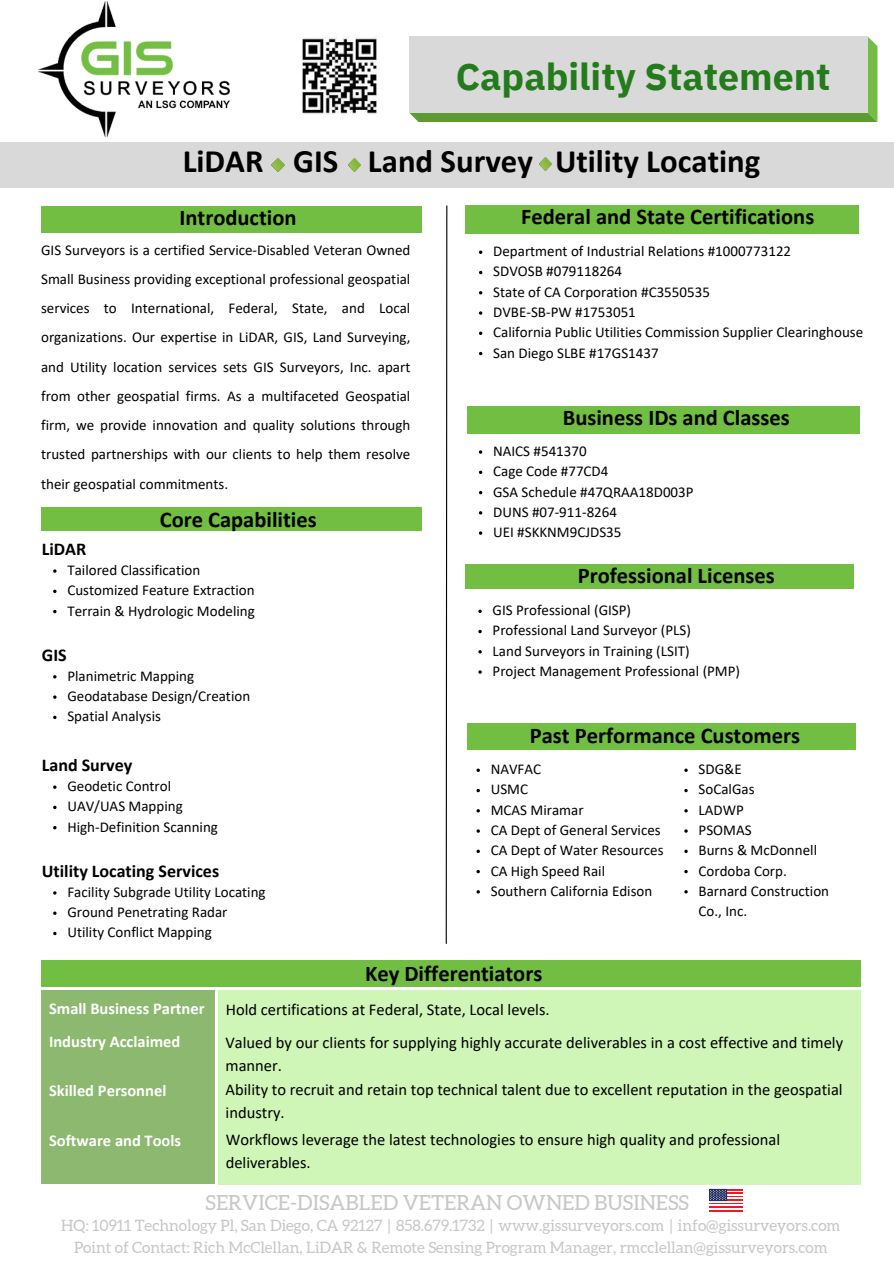
<style>
.page{position:relative;width:894px;height:1264px;background:#fff}
.page>*{position:absolute;margin:0;border:0;box-sizing:border-box;transform-origin:0 0}
.t1{font:700 37.5px "IBM Plex Sans";color:#247b1c}
.t2{font:700 32.7px "Calibri";color:#000}
.t3{font:700 22.5px "Calibri";color:#000}
.t4{font:20.85px "Aleo";color:#c7c7c7}
.t5{font:700 18px "Calibri";color:#000}
.t6{font:16.5px/22.5px "Calibri";color:#000}
.t7{font:700 16.5px "Calibri";color:#fff}
.t8{font:15.6px "Aleo";color:#c7c7c7}
.t9{font:15px/29.2px "Calibri";color:#000}
</style>
<div class="page">
<svg style="left:409px;top:37px;width:468px;height:85px;background:#6ca747"></svg>
<div style="left:409px;top:37px;width:458px;height:75px;background:#d9d9d9"></div>
<svg style="left:445px;top:205px;width:3px;height:739px"></svg>
<div style="left:0;top:142px;width:893px;height:46px;background:#d9d9d9"></div>
<svg style="left:272px;top:159px;width:12px;height:12px"></svg>
<svg style="left:348px;top:159px;width:13px;height:12px"></svg>
<svg style="left:539px;top:158px;width:12px;height:12px"></svg>
<div style="left:465px;top:205px;width:393px;height:29px;background:#72be42"></div>
<div style="left:467px;top:406px;width:392px;height:28px;background:#72be42"></div>
<div style="left:465px;top:564px;width:388px;height:25px;background:#72be42"></div>
<div style="left:467px;top:723px;width:388px;height:26px;background:#72be42"></div>
<img style="left:302px;top:37px;width:75px;height:77px">
<div style="left:41px;top:959px;width:819px;height:27px;background:#72be42"></div>
<div style="left:41px;top:206px;width:381px;height:26px;background:#72be42"></div>
<div style="left:41px;top:507px;width:380px;height:24px;background:#72be42"></div>
<div style="left:218px;top:990px;width:642px;height:194px;background:#cff5b7"></div>
<div style="left:41px;top:990px;width:174px;height:193px;background:#8cb96f"></div>
<hr style="left:709px;top:1188px;width:33px;height:2px;background:#ec1b24">
<hr style="left:709px;top:1192px;width:33px;height:2px;background:#ec1b24">
<hr style="left:709px;top:1195px;width:33px;height:2px;background:#ec1b24">
<hr style="left:709px;top:1199px;width:33px;height:1px;background:#ec1b24">
<hr style="left:709px;top:1202px;width:33px;height:2px;background:#ec1b24">
<hr style="left:709px;top:1206px;width:33px;height:1px;background:#ec1b24">
<hr style="left:709px;top:1209px;width:33px;height:2px;background:#ec1b24">
<svg style="left:709px;top:1188px;width:18px;height:13px"></svg>
<svg style="left:709px;top:1189px;width:17px;height:11px"></svg>
<img style="left:38px;top:1px;width:192px;height:137px">
<svg style="left:476px;top:768px;width:4px;height:4px"></svg>
<svg style="left:476px;top:788px;width:4px;height:4px"></svg>
<svg style="left:476px;top:809px;width:4px;height:3px"></svg>
<svg style="left:476px;top:849px;width:4px;height:4px"></svg>
<svg style="left:476px;top:869px;width:4px;height:4px"></svg>
<svg style="left:476px;top:890px;width:4px;height:3px"></svg>
<svg style="left:479px;top:250px;width:3px;height:4px"></svg>
<svg style="left:479px;top:311px;width:3px;height:4px"></svg>
<svg style="left:479px;top:331px;width:3px;height:4px"></svg>
<svg style="left:479px;top:450px;width:3px;height:4px"></svg>
<svg style="left:479px;top:470px;width:3px;height:4px"></svg>
<svg style="left:479px;top:531px;width:3px;height:4px"></svg>
<p class="t1" style="left:455px;top:51px;width:376px">Capability Statement</p>
<p class="t2" style="left:183px;top:147px;width:579px">LiDAR GIS Land Survey Utility Locating</p>
<p class="t3" style="left:179px;top:208px;width:118px">Introduction</p>
<h6 class="t9" style="left:41px;top:236px;width:371px;text-align:justify">GIS Surveyors is a certified Service-Disabled Veteran Owned Small Business providing exceptional professional geospatial services to International, Federal, State, and Local organizations. Our expertise in LiDAR, GIS, Land Surveying, and Utility location services sets GIS Surveyors, Inc. apart from other geospatial firms. As a multifaceted Geospatial firm, we provide innovation and quality solutions through trusted partnerships with our clients to help them resolve their geospatial commitments.</h6>
<p class="t3" style="left:160px;top:510px;width:158px">Core Capabilities</p>
<h4 class="t5" style="left:42px;top:541px;width:46px">LiDAR</h4>
<p class="t9" style="left:67px;top:556px;width:134px">Tailored Classification</p>
<p class="t9" style="left:67px;top:577px;width:189px">Customized Feature Extraction</p>
<p class="t9" style="left:67px;top:597px;width:189px">Terrain &amp; Hydrologic Modeling</p>
<p class="t5" style="left:42px;top:647px;width:26px">GIS</p>
<p class="t9" style="left:67px;top:662px;width:128px">Planimetric Mapping</p>
<h4 class="t9" style="left:67px;top:682px;width:184px">Geodatabase Design/Creation</h4>
<p class="t9" style="left:67px;top:703px;width:95px">Spatial Analysis</p>
<p class="t5" style="left:42px;top:757px;width:92px">Land Survey</p>
<p class="t9" style="left:67px;top:772px;width:105px">Geodetic Control</p>
<p class="t9" style="left:67px;top:793px;width:117px">UAV/UAS Mapping</p>
<h4 class="t9" style="left:67px;top:813px;width:152px">High-Definition Scanning</h4>
<p class="t5" style="left:42px;top:863px;width:179px">Utility Locating Services</p>
<p class="t9" style="left:67px;top:878px;width:200px">Facility Subgrade Utility Locating</p>
<p class="t9" style="left:67px;top:898px;width:161px">Ground Penetrating Radar</p>
<p class="t9" style="left:67px;top:919px;width:146px">Utility Conflict Mapping</p>
<p class="t3" style="left:521px;top:207px;width:294px">Federal and State Certifications</p>
<p class="t9" style="left:493px;top:238px;width:299px">Department of Industrial Relations #1000773122</p>
<p class="t9" style="left:493px;top:258px;width:130px">SDVOSB #079118264</p>
<p class="t9" style="left:493px;top:278px;width:218px">State of CA Corporation #C3550535</p>
<p class="t9" style="left:493px;top:298px;width:144px">DVBE-SB-PW #1753051</p>
<p class="t9" style="left:493px;top:319px;width:371px">California Public Utilities Commission Supplier Clearinghouse</p>
<p class="t9" style="left:493px;top:339px;width:167px">San Diego SLBE #17GS1437</p>
<p class="t3" style="left:562px;top:408px;width:228px">Business IDs and Classes</p>
<p class="t9" style="left:493px;top:437px;width:95px">NAICS #541370</p>
<p class="t9" style="left:493px;top:458px;width:117px">Cage Code #77CD4</p>
<h4 class="t9" style="left:493px;top:478px;width:202px">GSA Schedule #47QRAA18D003P</h4>
<h6 class="t9" style="left:493px;top:498px;width:125px">DUNS #07-911-8264</h6>
<h6 class="t9" style="left:493px;top:518px;width:130px">UEI #SKKNM9CJDS35</h6>
<h6 class="t3" style="left:577px;top:566px;width:198px">Professional Licenses</h6>
<h5 class="t9" style="left:492px;top:597px;width:140px">GIS Professional (GISP)</h5>
<p class="t9" style="left:492px;top:617px;width:200px">Professional Land Surveyor (PLS)</p>
<p class="t9" style="left:492px;top:637px;width:198px">Land Surveyors in Training (LSIT)</p>
<p class="t9" style="left:492px;top:657px;width:249px">Project Management Professional (PMP)</p>
<h6 class="t3" style="left:529px;top:726px;width:272px">Past Performance Customers</h6>
<p class="t9" style="left:490px;top:755px;width:52px">NAVFAC</p>
<p class="t9" style="left:490px;top:776px;width:39px">USMC</p>
<p class="t9" style="left:490px;top:796px;width:94px">MCAS Miramar</p>
<h6 class="t9" style="left:490px;top:816px;width:171px">CA Dept of General Services</h6>
<p class="t9" style="left:490px;top:836px;width:174px">CA Dept of Water Resources</p>
<p class="t9" style="left:490px;top:857px;width:116px">CA High Speed Rail</p>
<p class="t9" style="left:490px;top:877px;width:163px">Southern California Edison</p>
<h4 class="t9" style="left:698px;top:755px;width:45px">SDG&amp;E</h4>
<p class="t9" style="left:698px;top:776px;width:57px">SoCalGas</p>
<p class="t9" style="left:698px;top:796px;width:47px">LADWP</p>
<p class="t9" style="left:698px;top:816px;width:54px">PSOMAS</p>
<p class="t9" style="left:698px;top:836px;width:120px">Burns &amp; McDonnell</p>
<p class="t9" style="left:698px;top:857px;width:90px">Cordoba Corp.</p>
<p class="t9" style="left:698px;top:881px;width:132px;line-height:20.2px">Barnard Construction<br>Co., Inc.</p>
<p class="t7" style="left:49px;top:1001px;width:157px">Small Business Partner</p>
<h4 class="t7" style="left:49px;top:1034px;width:133px">Industry Acclaimed</h4>
<h6 class="t7" style="left:49px;top:1084px;width:119px">Skilled Personnel</h6>
<p class="t7" style="left:49px;top:1134px;width:133px">Software and Tools</p>
<p class="t3" style="left:365px;top:963px;width:179px">Key Differentiators</p>
<p class="t6" style="left:226px;top:999px;width:325px">Hold certifications at Federal, State, Local levels.</p>
<p class="t6" style="left:225px;top:1032px;width:619px">Valued by our clients for supplying highly accurate deliverables in a cost effective and timely manner.</p>
<p class="t6" style="left:225px;top:1079px;width:618px">Ability to recruit and retain top technical talent due to excellent reputation in the geospatial</p>
<p class="t6" style="left:225px;top:1102px;width:61px">industry.</p>
<h3 class="t6" style="left:226px;top:1129px;width:556px">Workflows leverage the latest technologies to ensure high quality and professional</h3>
<p class="t6" style="left:226px;top:1152px;width:86px">deliverables.</p>
<p class="t4" style="left:205px;top:1191px;width:485px">SERVICE-DISABLED VETERAN OWNED BUSINESS</p>
<p class="t8" style="left:61px;top:1216px;width:780px">HQ: 10911 Technology Pl, San Diego, CA 92127 | 858.679.1732 | www.gissurveyors.com | info@gissurveyors.com</p>
<h4 class="t8" style="left:74px;top:1238px;width:755px">Point of Contact: Rich McClellan, LiDAR &amp; Remote Sensing Program Manager, rmcclellan@gissurveyors.com</h4>
</div>
